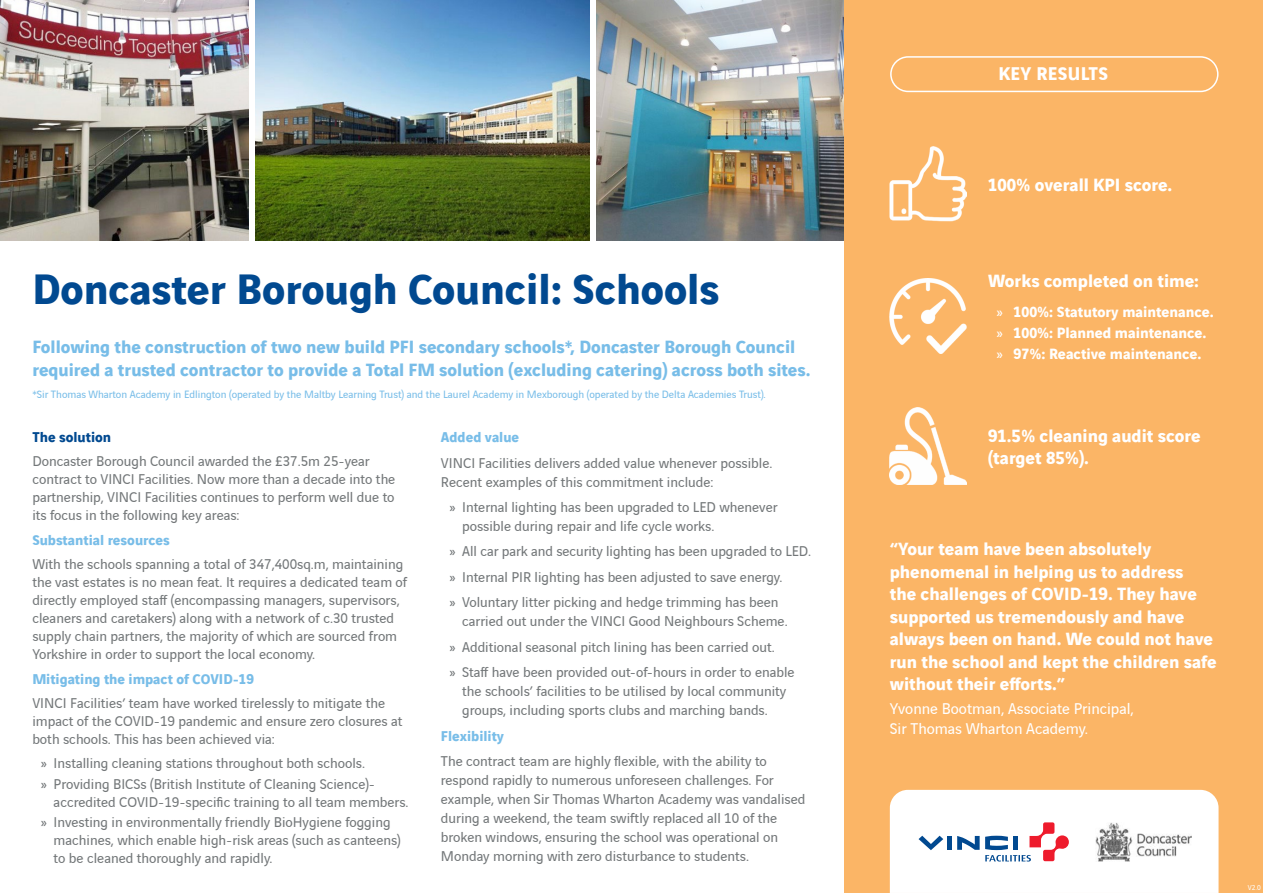
<style>
.page{position:relative;width:1263px;height:893px;background:#fff}
.page>*{position:absolute;margin:0;border:0;box-sizing:border-box;transform-origin:0 0}
.t1{font:700 45px "Vinci Sans";color:#014990}
.t2{font:700 19.5px "Vinci Sans";letter-spacing:.02em;color:#fff}
.t3{font:700 18.75px/22.5px "Vinci Sans";color:#fff}
.Subtitle{font:700 18.75px/23.4px "Vinci Sans";color:#78bde8}
.t4{font:16.5px/19.8px "Vinci Sans";color:#fff}
.t5{font:700 15.75px "Vinci Sans";color:#fff}
.t6{font:15px/18px "Vinci Sans";color:#737779}
.Heading_light_blue{font:700 15px "Vinci Sans";color:#78bde8}
.Heading_dark_blue{font:700 15px "Vinci Sans";color:#014990}
.Subtitle-2{font:11.25px "Vinci Sans";color:#78bde8}
.t7{font:7.5px "Vinci Sans";color:#fff}
.s1{font-weight:400}
</style>
<div class="page">
<img style="left:596px;top:0;width:249px;height:240px">
<img style="left:255px;top:0;width:335px;height:240px">
<img style="left:0;top:0;width:249px;height:240px">
<div style="left:845px;top:0;width:418px;height:893px;background:#fbb566"></div>
<div style="left:890px;top:56px;width:328px;height:36px;border:2px solid #fff;border-radius:17px"></div>
<img style="left:890px;top:407px;width:76px;height:77px">
<img style="left:890px;top:279px;width:76px;height:74px">
<img style="left:890px;top:147px;width:76px;height:74px">
<div style="left:890px;top:790px;width:328px;height:103px;background:#fff"></div>
<img style="left:1096px;top:822px;width:95px;height:39px">
<p class="t1" style="left:33px;top:254px;width:688px">Doncaster Borough Council: Schools</p>
<p class="Subtitle" style="left:32px;top:333px;width:780px">Following the construction of two new build PFI secondary schools*, Doncaster Borough Council required a trusted contractor to provide a Total FM solution (excluding catering) across both sites.</p>
<p class="Subtitle-2" style="left:32px;top:386px;width:735px">*Sir Thomas Wharton Academy in Edlington (operated by the Maltby Learning Trust) and the Laurel Academy in Mexborough (operated by the Delta Academies Trust).</p>
<p class="Heading_dark_blue" style="left:32px;top:425px;width:80px">The solution</p>
<p class="t6" style="left:32px;top:451px;width:364px">Doncaster Borough Council awarded the £37.5m 25-year contract to VINCI Facilities. Now more than a decade into the partnership, VINCI Facilities continues to perform well due to its focus in the following key areas:</p>
<p class="Heading_light_blue" style="left:32px;top:528px;width:139px">Substantial resources</p>
<p class="t6" style="left:32px;top:554px;width:376px">With the schools spanning a total of 347,400sq.m, maintaining the vast estates is no mean feat. It requires a dedicated team of directly employed staff (encompassing managers, supervisors, cleaners and caretakers) along with a network of c.30 trusted supply chain partners, the majority of which are sourced from Yorkshire in order to support the local economy.</p>
<p class="Heading_light_blue" style="left:32px;top:667px;width:223px">Mitigating the impact of COVID-19</p>
<p class="t6" style="left:32px;top:693px;width:372px">VINCI Facilities’ team have worked tirelessly to mitigate the impact of the COVID-19 pandemic and ensure zero closures at both schools. This has been achieved via:</p>
<p class="t6" style="left:41px;top:753px;width:326px">» Installing cleaning stations throughout both schools.</p>
<p class="t6" style="left:54px;top:773px;width:356px;text-indent:-13px">» Providing BICSs (British Institute of Cleaning Science)- accredited COVID-19-specific training to all team members.</p>
<p class="t6" style="left:54px;top:811px;width:349px;text-indent:-13px">» Investing in environmentally friendly BioHygiene fogging machines, which enable high-risk areas (such as canteens) to be cleaned thoroughly and rapidly.</p>
<p class="Heading_light_blue" style="left:441px;top:425px;width:80px">Added value</p>
<p class="t6" style="left:441px;top:452px;width:333px;line-height:19px">VINCI Facilities delivers added value whenever possible.<br>Recent examples of this commitment include:</p>
<p class="t6" style="left:462px;top:496px;width:317px;line-height:19px;text-indent:-13px">» Internal lighting has been upgraded to LED whenever possible during repair and life cycle works.</p>
<p class="t6" style="left:449px;top:541px;width:363px">» All car park and security lighting has been upgraded to LED.</p>
<p class="t6" style="left:449px;top:567px;width:334px">» Internal PIR lighting has been adjusted to save energy.</p>
<p class="t6" style="left:462px;top:591px;width:327px;line-height:19px;text-indent:-13px">» Voluntary litter picking and hedge trimming has been carried out under the VINCI Good Neighbours Scheme.</p>
<p class="t6" style="left:449px;top:637px;width:327px">» Additional seasonal pitch lining has been carried out.</p>
<p class="t6" style="left:462px;top:661px;width:334px;line-height:19px;text-indent:-13px">» Staff have been provided out-of-hours in order to enable the schools’ facilities to be utilised by local community groups, including sports clubs and marching bands.</p>
<p class="Heading_light_blue" style="left:441px;top:724px;width:65px">Flexibility</p>
<p class="t6" style="left:441px;top:750px;width:366px;line-height:19px">The contract team are highly flexible, with the ability to respond rapidly to numerous unforeseen challenges. For example, when Sir Thomas Wharton Academy was vandalised during a weekend, the team swiftly replaced all 10 of the broken windows, ensuring the school was operational on Monday morning with zero disturbance to students.</p>
<p class="t2" style="left:998px;top:59px;width:111px">KEY RESULTS</p>
<p class="t3" style="left:988px;top:172px;width:186px">100% overall KPI score.</p>
<p class="t3" style="left:988px;top:268px;width:212px">Works completed on time:</p>
<p class="t5" style="left:997px;top:299px;width:219px"><span class="s1">»</span> 100%: Statutory maintenance.</p>
<p class="t5" style="left:997px;top:320px;width:211px"><span class="s1">»</span> 100%: Planned maintenance.</p>
<p class="t5" style="left:997px;top:341px;width:206px"><span class="s1">»</span> 97%: Reactive maintenance.</p>
<p class="t3" style="left:988px;top:422px;width:214px">91.5% cleaning audit score (target 85%).</p>
<p class="t3" style="left:890px;top:536px;width:328px">“Your team have been absolutely phenomenal in helping us to address<br>the challenges of COVID-19. They have supported us tremendously and have always been on hand. We could not have run the school and kept the children safe without their efforts.”</p>
<p class="t4" style="left:890px;top:697px;width:246px">Yvonne Bootman, Associate Principal,<br>Sir Thomas Wharton Academy.</p>
<p class="t7" style="left:1248px;top:882px;width:14px">V2.0</p>
</div>
